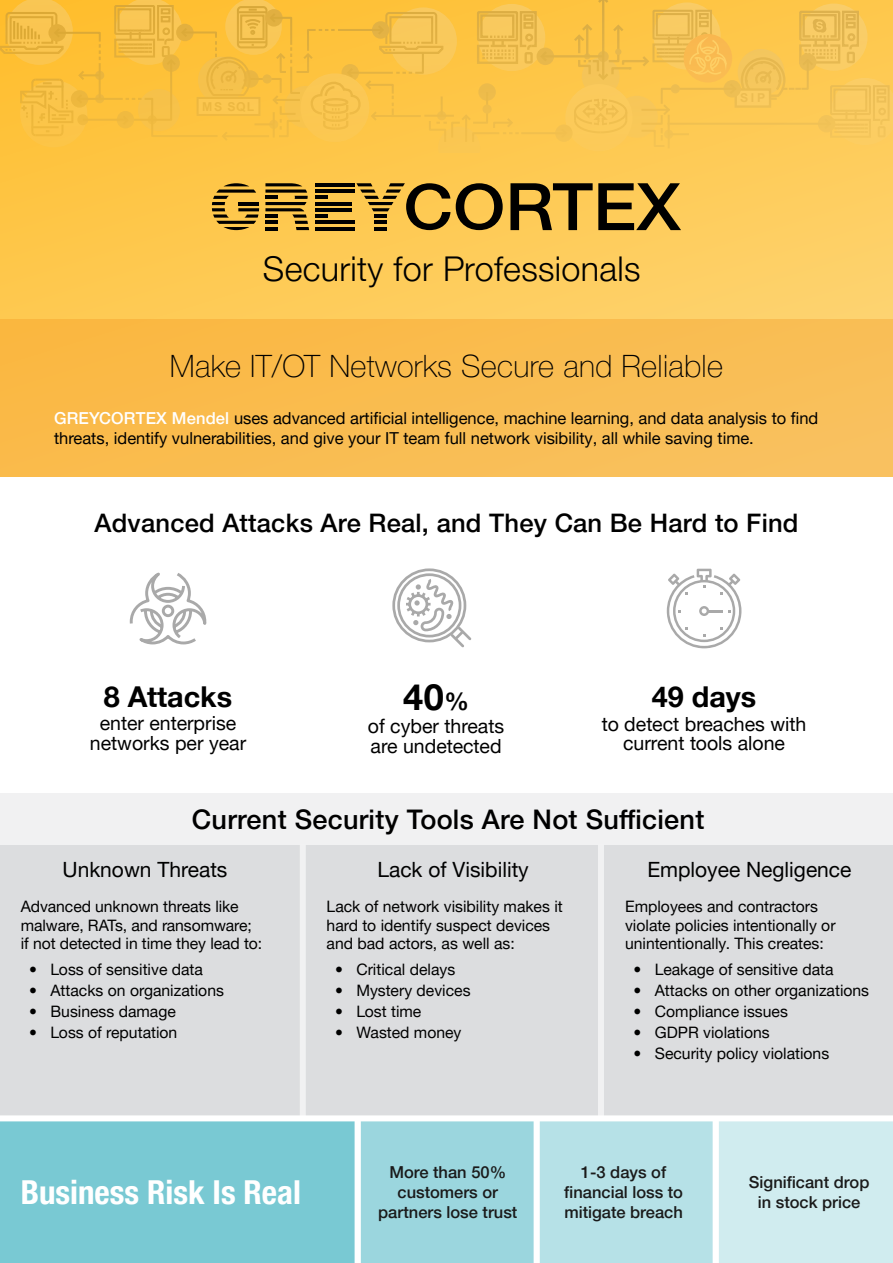
<style>
.page{position:relative;width:893px;height:1263px;background:#fff}
.page>*{position:absolute;margin:0;border:0;box-sizing:border-box;transform-origin:0 0}
.t1{font:700 36.15px "Helvetica Neue LTW1 G";color:#000}
.Other_-_All-Seeing_N{font:300 34.05px "Helvetica Neue LTW1 G";letter-spacing:.01em;color:#000}
.t2{font:700 condensed 33px "Helvetica Neue LTW1 G";color:#fff}
.Other_-_All-Seeing_N-2{font:100 30.75px "Helvetica Neue LTW1 G";letter-spacing:.01em;color:#000}
.t3{font:700 28.8px "Helvetica Neue LTW1 G";color:#000}
.Header_Style_1{font:500 27px "Helvetica Neue LTW1 G";letter-spacing:.01em;color:#000}
.Header_Style_1-2{font:500 25.5px "Helvetica Neue LTW1 G";letter-spacing:.01em;color:#000}
.Header_Style_-_Use_C{font:21px "Helvetica Neue LTW1 G";color:#000}
.Text___images{font:19.5px/20px "Helvetica Neue LTW1 G";color:#000;text-align:center}
.Text_-_11__RGB_-_0_0{font:16.5px/19.8px "Helvetica Neue LTW1 G";color:#000}
.statistic_-_black{font:500 16.5px/19.8px "Helvetica Neue LTW1 G";color:#1a1a1a;text-align:center}
.Text_-_10_5__RGB_-_3{font:15.75px/18.9px "Helvetica Neue LTW1 G";color:#000}
.s1{font-weight:500;color:#fff}
.s2{font-size:24.6px}
</style>
<div class="page">
<div style="left:0;top:1121px;width:356px;height:142px;background:#79c9d3"></div>
<div style="left:0;top:0;width:893px;height:476px;background:linear-gradient(to right,#fdc546,#fdd068)"></div>
<div style="left:0;top:793px;width:893px;height:328px;background:#dcdddf"></div>
<div style="left:598px;top:845px;width:6px;height:271px;background:#f1f1f2"></div>
<div style="left:300px;top:845px;width:6px;height:271px;background:#f1f1f2"></div>
<div style="left:0;top:793px;width:893px;height:52px;background:#f1f1f2"></div>
<svg style="left:129px;top:572px;width:78px;height:73px"></svg>
<svg style="left:392px;top:568px;width:80px;height:80px"></svg>
<svg style="left:667px;top:569px;width:74px;height:79px"></svg>
<svg style="left:315px;top:196px;width:13px;height:3px"></svg>
<hr style="left:315px;top:227px;width:40px;height:3px;background:#000">
<hr style="left:315px;top:221px;width:40px;height:3px;background:#000">
<hr style="left:315px;top:189px;width:39px;height:4px;background:#000">
<hr style="left:315px;top:202px;width:37px;height:3px;background:#000">
<hr style="left:315px;top:214px;width:13px;height:4px;background:#000">
<hr style="left:315px;top:183px;width:39px;height:3px;background:#000">
<svg style="left:456px;top:183px;width:47px;height:47px;background:#927430"></svg>
<svg style="left:510px;top:183px;width:171px;height:47px;background:#907332"></svg>
<svg style="left:212px;top:183px;width:97px;height:47px;background:#ab8633"></svg>
<hr style="left:315px;top:208px;width:37px;height:3px;background:#000">
<svg style="left:356px;top:183px;width:94px;height:47px;background:#b08c38"></svg>
<hr style="left:238px;top:202px;width:21px;height:3px;background:#000">
<div style="left:0;top:319px;width:893px;height:157px;background:linear-gradient(to right,#fab945,#f9c05c)"></div>
<div style="left:719px;top:1121px;width:174px;height:142px;background:#d0ecef"></div>
<div style="left:540px;top:1121px;width:174px;height:142px;background:#b6e1e7"></div>
<div style="left:361px;top:1121px;width:174px;height:142px;background:#9bd6de"></div>
<div style="left:537px;top:48px;width:17px;height:17px;background:#e8b84b;border-radius:50%"></div>
<hr style="left:542px;top:55px;width:61px;height:3px;background:#464d4f">
<div style="left:20px;top:80px;width:67px;height:67px;background:#fcc547;border-radius:50%"></div>
<div style="left:555px;top:124px;width:18px;height:18px;background:#f4c250;border-radius:50%"></div>
<hr style="left:521px;top:132px;width:45px;height:2px;background:#464d4f">
<svg style="left:559px;top:0;width:334px;height:148px;background:#f9c552"></svg>
<div style="left:95px;top:71px;width:9px;height:9px;background:#eab53d;border-radius:50%"></div>
<div style="left:95px;top:94px;width:9px;height:9px;background:#eeb83f;border-radius:50%"></div>
<hr style="left:79px;top:98px;width:44px;height:2px;background:#464d4f">
<svg style="left:0;top:0;width:102px;height:137px"></svg>
<div style="left:77px;top:114px;width:11px;height:11px;background:#f1ba3f;border-radius:50%"></div>
<hr style="left:83px;top:119px;width:44px;height:2px;background:#464d4f">
<svg style="left:113px;top:0;width:436px;height:152px;background:#f9c145"></svg>
<div style="left:0;top:1115px;width:893px;height:6px;background:#fff"></div>
<div style="left:355px;top:1117px;width:6px;height:146px;background:#fff"></div>
<div style="left:534px;top:1118px;width:6px;height:145px;background:#fff"></div>
<div style="left:713px;top:1118px;width:6px;height:145px;background:#fff"></div>
<p class="Other_-_All-Seeing_N" style="left:263px;top:248px;width:379px">Security for Professionals</p>
<p class="Other_-_All-Seeing_N-2" style="left:170px;top:347px;width:555px">Make IT/OT Networks Secure and Reliable</p>
<p class="Text_-_11__RGB_-_0_0" style="left:54px;top:408px;width:766px"><span class="s1">GREYCORTEX Mendel</span> uses advanced artificial intelligence, machine learning, and data analysis to find threats, identify vulnerabilities, and give your IT team full network visibility, all while saving time.</p>
<p class="Header_Style_1-2" style="left:94px;top:507px;width:706px">Advanced Attacks Are Real, and They Can Be Hard to Find</p>
<p class="t3" style="left:104px;top:679px;width:130px">8 Attacks</p>
<p class="Text___images" style="left:90px;top:713px;width:158px">enter enterprise networks per year</p>
<p class="t1" style="left:403px;top:675px;width:68px">40<span class="s2">%</span></p>
<p class="Text___images" style="left:368px;top:716px;width:138px;line-height:19.4px;text-align:left">of cyber threats are undetected</p>
<p class="t3" style="left:652px;top:679px;width:106px">49 days</p>
<p class="Text___images" style="left:602px;top:714px;width:206px">to detect breaches with current tools alone</p>
<p class="Header_Style_1" style="left:192px;top:803px;width:514px">Current Security Tools Are Not Sufficient</p>
<p class="Header_Style_-_Use_C" style="left:63px;top:857px;width:166px">Unknown Threats</p>
<p class="Text_-_10_5__RGB_-_3" style="left:21px;top:896px;width:243px">Advanced unknown threats like malware, RATs, and ransomware; if not detected in time they lead to:</p>
<p class="Text_-_10_5__RGB_-_3" style="left:29px;top:959px;width:175px">• Loss of sensitive data</p>
<p class="Text_-_10_5__RGB_-_3" style="left:29px;top:980px;width:196px">• Attacks on organizations</p>
<p class="Text_-_10_5__RGB_-_3" style="left:29px;top:1001px;width:148px">• Business damage</p>
<p class="Text_-_10_5__RGB_-_3" style="left:29px;top:1023px;width:150px">• Loss of reputation</p>
<p class="Header_Style_-_Use_C" style="left:377px;top:857px;width:153px">Lack of Visibility</p>
<p class="Text_-_10_5__RGB_-_3" style="left:327px;top:896px;width:238px">Lack of network visibility makes it hard to identify suspect devices and bad actors, as well as:</p>
<p class="Text_-_10_5__RGB_-_3" style="left:335px;top:959px;width:122px">• Critical delays</p>
<p class="Text_-_10_5__RGB_-_3" style="left:335px;top:980px;width:137px">• Mystery devices</p>
<p class="Text_-_10_5__RGB_-_3" style="left:335px;top:1001px;width:88px">• Lost time</p>
<p class="Text_-_10_5__RGB_-_3" style="left:335px;top:1023px;width:128px">• Wasted money</p>
<p class="Header_Style_-_Use_C" style="left:647px;top:857px;width:206px">Employee Negligence</p>
<p class="Text_-_10_5__RGB_-_3" style="left:625px;top:896px;width:212px">Employees and contractors violate policies intentionally or unintentionally. This creates:</p>
<p class="Text_-_10_5__RGB_-_3" style="left:634px;top:959px;width:202px">• Leakage of sensitive data</p>
<p class="Text_-_10_5__RGB_-_3" style="left:634px;top:980px;width:237px">• Attacks on other organizations</p>
<p class="Text_-_10_5__RGB_-_3" style="left:634px;top:1001px;width:156px">• Compliance issues</p>
<p class="Text_-_10_5__RGB_-_3" style="left:634px;top:1023px;width:138px">• GDPR violations</p>
<p class="Text_-_10_5__RGB_-_3" style="left:634px;top:1044px;width:197px">• Security policy violations</p>
<p class="t2" style="left:21px;top:1172px;width:282px">Business Risk Is Real</p>
<p class="statistic_-_black" style="left:378px;top:1162px;width:141px">More than 50% customers or partners lose trust</p>
<p class="statistic_-_black" style="left:564px;top:1162px;width:120px">1-3 days of financial loss to mitigate breach</p>
<p class="statistic_-_black" style="left:749px;top:1172px;width:122px">Significant drop in stock price</p>
</div>
